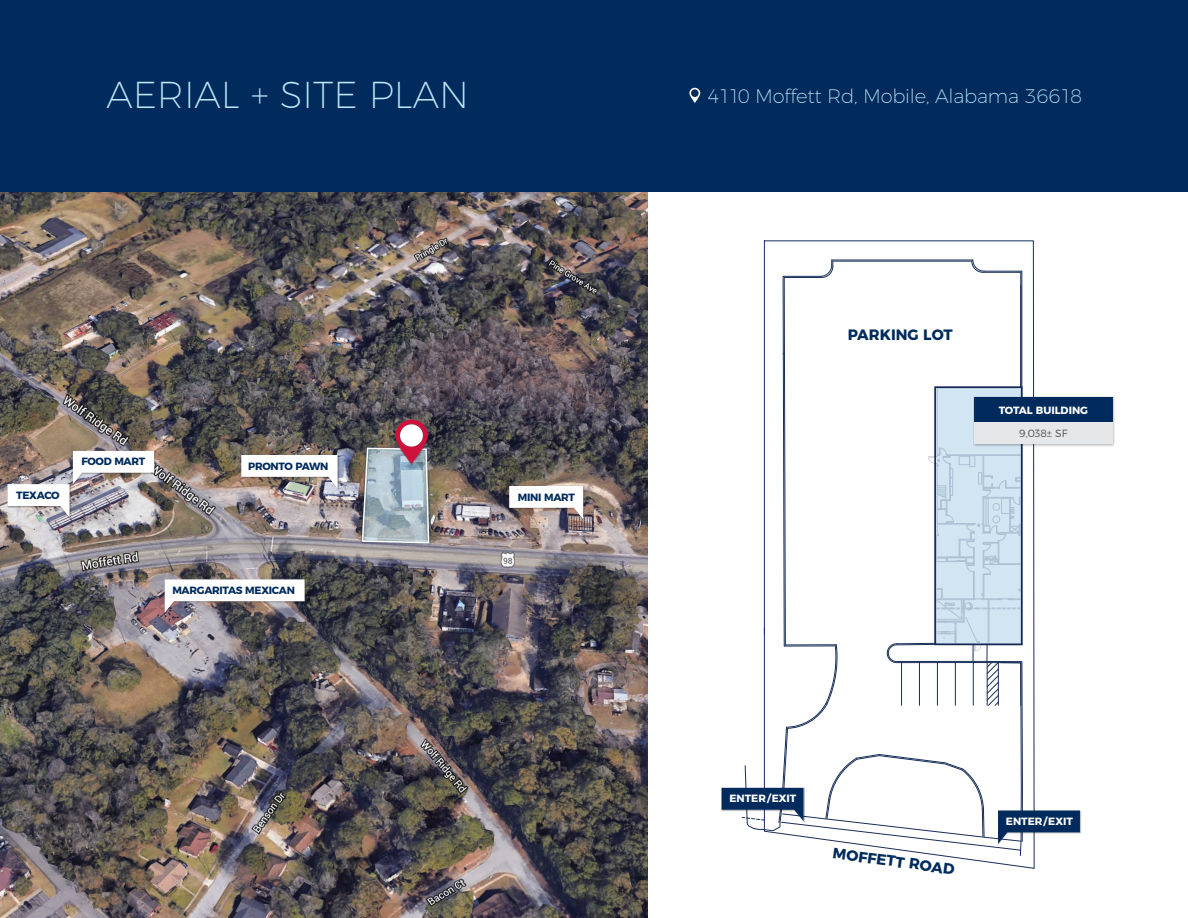
<style>
.page{position:relative;width:1188px;height:918px;background:#fff}
.page>*{position:absolute;margin:0;border:0;box-sizing:border-box;transform-origin:0 0}
.t1{font:200 37.5px "Montserrat";color:#bee6f7}
.t2{font:200 19.5px "Montserrat";letter-spacing:-.01em;color:#bee6f7}
.t3{font:700 15px "Montserrat";color:#002b5c}
.t4{font:700 10.5px "Montserrat";letter-spacing:-.025em;color:#002b5c}
.t5{font:700 10.5px "Montserrat";color:#fff}
.t6{font:300 10.5px "Montserrat";color:#4b4c4d}
</style>
<div class="page">
<img style="left:0;top:191px;width:648px;height:727px">
<div style="left:0;top:0;width:1188px;height:191px;background:#002b5c"></div>
<svg style="left:689px;top:88px;width:11px;height:15px"></svg>
<div style="left:359px;top:445px;width:73px;height:101px;background:#002b5c;opacity:.41"></div>
<img style="left:361px;top:420px;width:69px;height:124px">
<div style="left:400px;top:424px;width:23px;height:23px;background:#fff;border-radius:50%"></div>
<div style="left:164px;top:579px;width:142px;height:35px;background:#231f20;opacity:.35"></div>
<svg style="left:165px;top:579px;width:140px;height:34px"></svg>
<div style="left:241px;top:455px;width:98px;height:35px;background:#231f20;opacity:.35"></div>
<svg style="left:241px;top:455px;width:97px;height:33px"></svg>
<div style="left:509px;top:486px;width:76px;height:35px;background:#231f20;opacity:.35"></div>
<svg style="left:509px;top:486px;width:74px;height:33px"></svg>
<div style="left:7px;top:484px;width:64px;height:35px;background:#231f20;opacity:.35"></div>
<div style="left:73px;top:451px;width:83px;height:35px;background:#231f20;opacity:.35"></div>
<img style="left:8px;top:451px;width:146px;height:66px">
<div style="left:973px;top:396px;width:143px;height:51px;background:#231f20;opacity:.35"></div>
<div style="left:974px;top:397px;width:139px;height:25px;background:#002b5c"></div>
<div style="left:974px;top:422px;width:139px;height:22px;background:#e6e7e9"></div>
<div style="left:998px;top:810px;width:84px;height:36px;background:#231f20;opacity:.35"></div>
<svg style="left:722px;top:260px;width:358px;height:596px"></svg>
<h1 class="t1" style="left:106px;top:66px;width:364px">AERIAL + SITE PLAN</h1>
<h2 class="t2" style="left:708px;top:81px;width:376px">4110 Moffett Rd, Mobile, Alabama 36618</h2>
<p class="t4" style="left:16px;top:486px;width:45px">TEXACO</p>
<p class="t4" style="left:81px;top:453px;width:65px">FOOD MART</p>
<p class="t4" style="left:248px;top:457px;width:82px">PRONTO PAWN</p>
<p class="t4" style="left:172px;top:582px;width:124px">MARGARITAS MEXICAN</p>
<p class="t4" style="left:518px;top:488px;width:59px">MINI MART</p>
<h3 class="t3" style="left:848px;top:322px;width:106px">PARKING LOT</h3>
<p class="t5" style="left:999px;top:402px;width:91px">TOTAL BUILDING</p>
<p class="t6" style="left:1019px;top:425px;width:50px">9,038± SF</p>
<p class="t5" style="left:729px;top:790px;width:68px">ENTER/EXIT</p>
<h3 class="t3" style="left:835px;top:840px;width:124px;rotate:8deg">MOFFETT ROAD</h3>
<p class="t5" style="left:1006px;top:813px;width:68px">ENTER/EXIT</p>
</div>
